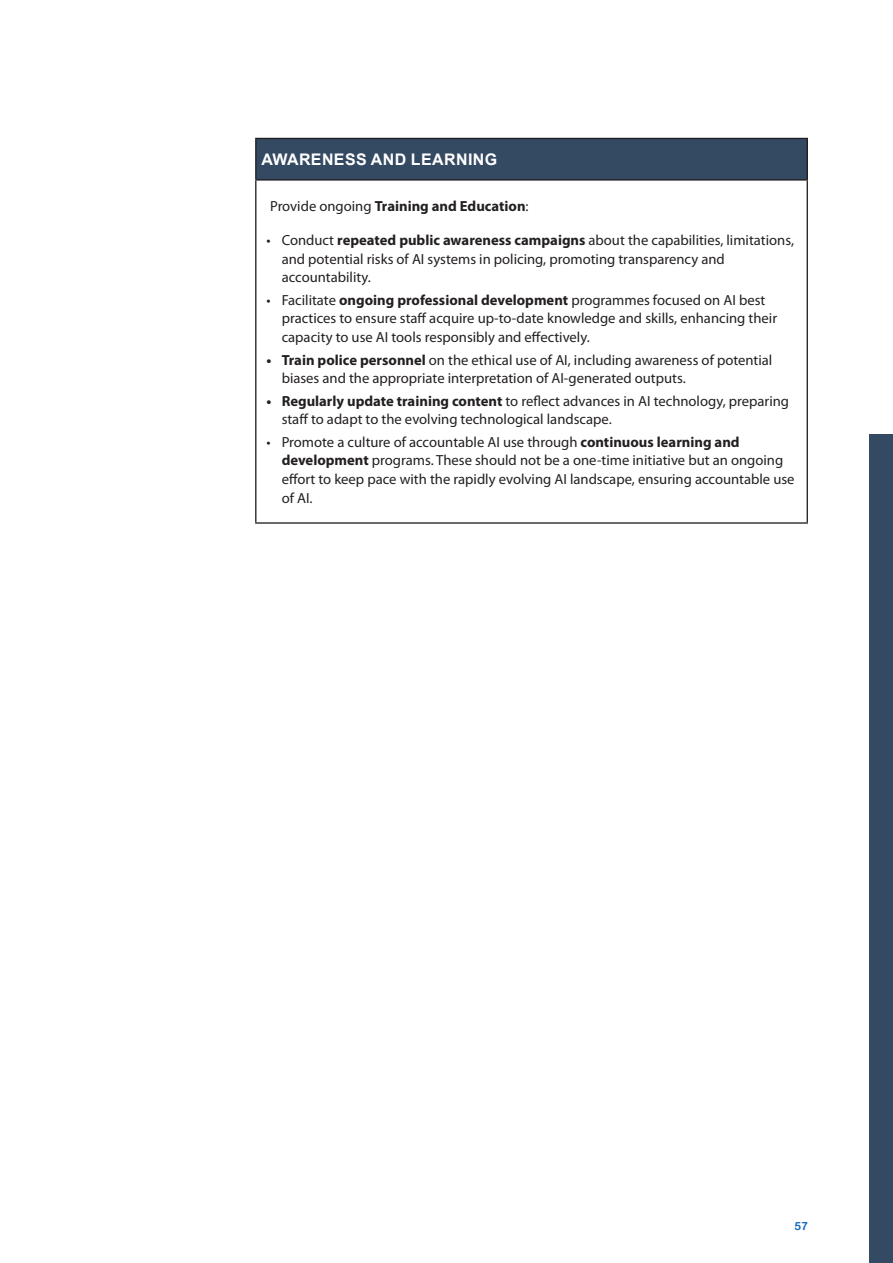
<style>
.page{position:relative;width:893px;height:1263px;background:#fff}
.page>*{position:absolute;margin:0;border:0;box-sizing:border-box;transform-origin:0 0}
.title_2{font:700 16.05px "Arial";letter-spacing:.025em;color:#fff}
.t1{font:14.7px/18.6px "Myriad Pro";color:#231f20}
.table_body{font:700 14.7px "Myriad Pro";color:#231f20}
.t2{font:11.25px "Arial Rounded MT Bold";color:#0563c1}
.s1{font-weight:400}
.s2{font-weight:700}
</style>
<div class="page">
<div style="left:870px;top:434px;width:23px;height:829px;background:#344962"></div>
<div style="left:256px;top:138px;width:551px;height:42px;background:#344962"></div>
<hr style="left:255px;top:138px;width:553px;height:1px;background:#231f20">
<hr style="left:255px;top:139px;width:1px;height:40px;background:#231f20">
<hr style="left:807px;top:139px;width:1px;height:40px;background:#231f20">
<hr style="left:255px;top:179px;width:553px;height:2px;background:#231f20">
<hr style="left:255px;top:181px;width:1px;height:341px;background:#231f20">
<hr style="left:807px;top:181px;width:1px;height:341px;background:#231f20">
<hr style="left:255px;top:522px;width:553px;height:2px;background:#231f20">
<h2 class="title_2" style="left:261px;top:148px;width:237px">AWARENESS AND LEARNING</h2>
<p class="table_body" style="left:270px;top:197px;width:260px"><span class="s1">Provide ongoing</span> Training and Education<span class="s1">:</span></p>
<p class="t1" style="left:282px;top:231px;width:514px;text-indent:-15px">• Conduct <span class="s2">repeated public awareness campaigns</span> about the capabilities, limitations, and potential risks of AI systems in policing, promoting transparency and accountability.</p>
<p class="t1" style="left:282px;top:290px;width:497px;text-indent:-15px">• Facilitate <span class="s2">ongoing professional development</span> programmes focused on AI best practices to ensure staff acquire up-to-date knowledge and skills, enhancing their capacity to use AI tools responsibly and effectively.</p>
<p class="t1" style="left:282px;top:350px;width:492px;text-indent:-15px"><span class="s2">• Train police personnel</span> on the ethical use of AI, including awareness of potential biases and the appropriate interpretation of AI-generated outputs.</p>
<p class="t1" style="left:282px;top:391px;width:509px;text-indent:-15px"><span class="s2">• Regularly update training content</span> to reflect advances in AI technology, preparing staff to adapt to the evolving technological landscape.</p>
<p class="t1" style="left:282px;top:432px;width:514px;text-indent:-15px">• Promote a culture of accountable AI use through <span class="s2">continuous learning and development</span> programs. These should not be a one-time initiative but an ongoing effort to keep pace with the rapidly evolving AI landscape, ensuring accountable use of AI.</p>
<p class="t2" style="left:795px;top:1219px;width:15px">57</p>
</div>
